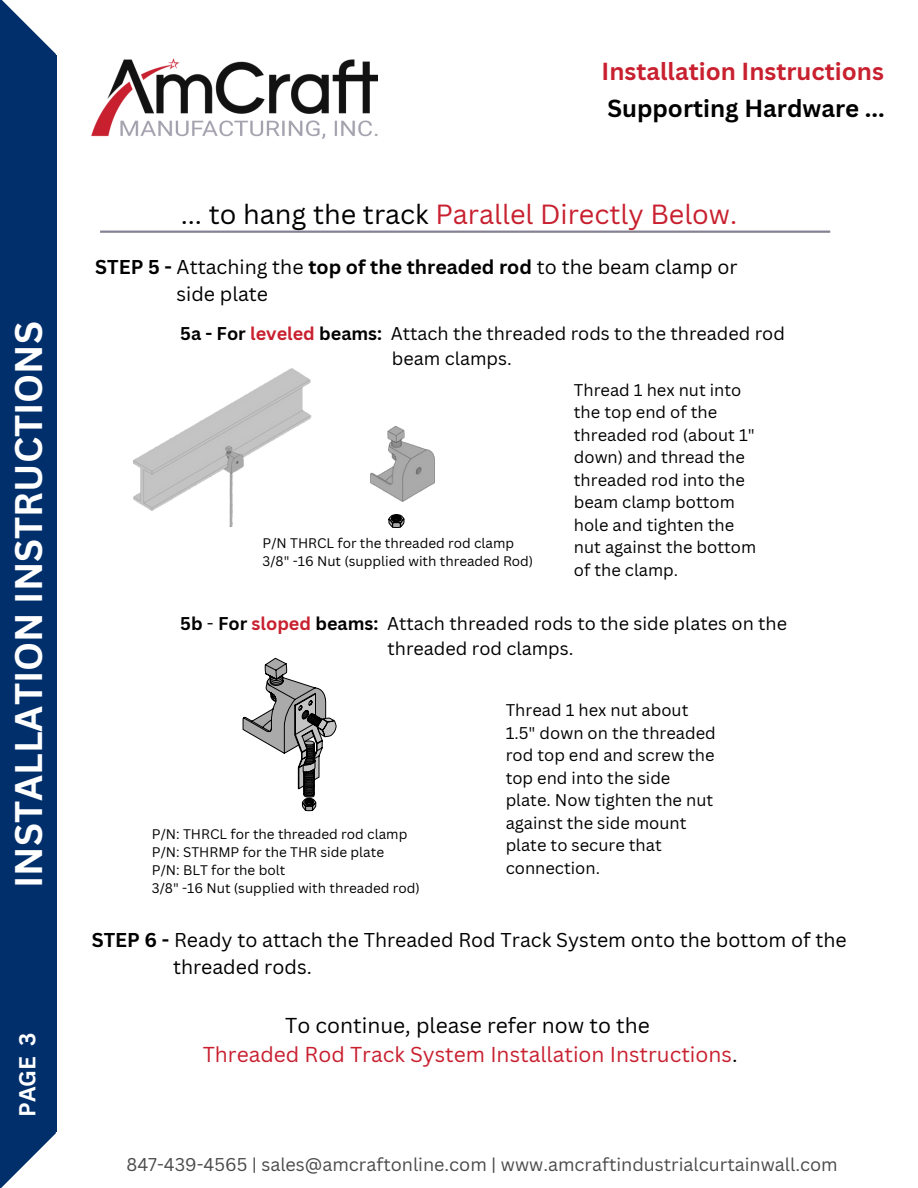
<style>
.page{position:relative;width:918px;height:1188px;background:#fff}
.page>*{position:absolute;margin:0;border:0;box-sizing:border-box;transform-origin:0 0}
.t1{font:700 37.5px "Canva Sans";color:#fff}
.t2{font:27px "Canva Sans";color:#c8202f}
.t3{font:700 24px "Canva Sans";color:#c8202f}
.t4{font:700 24px "Canva Sans";color:#000}
.t5{font:700 22.5px "Canva Sans";color:#fff}
.t6{font:21px "Canva Sans";color:#c8202f}
.t7{font:21px "Canva Sans";color:#000}
.t8{font:19.5px "Canva Sans";color:#000}
.t9{font:18px "Canva Sans";color:#000}
.t10{font:18px "Canva Sans";color:#4b4b4b}
.t11{font:16.5px/22.5px "Canva Sans";color:#000}
.t12{font:13.5px "Canva Sans";color:#000}
.s1{color:#000}
.s2{font-weight:700}
.s3{font-weight:700;color:#c8202f}
</style>
<div class="page">
<svg style="left:243px;top:658px;width:93px;height:153px"></svg>
<img style="left:371px;top:427px;width:64px;height:74px">
<img style="left:133px;top:369px;width:179px;height:157px">
<svg style="left:389px;top:515px;width:15px;height:13px"></svg>
<hr style="left:100px;top:231px;width:730px;height:2px;background:#868294">
<img style="left:92px;top:59px;width:286px;height:80px">
<div style="left:0;top:56px;width:57px;height:1076px;background:#012f6c"></div>
<svg style="left:0;top:0;width:56px;height:56px;fill:#012f6c"></svg>
<svg style="left:0;top:1132px;width:56px;height:56px;fill:#012f6c"></svg>
<p class="t1" style="left:2px;top:888px;width:568px;rotate:-90deg">INSTALLATION INSTRUCTIONS</p>
<p class="t5" style="left:11px;top:1117px;width:86px;rotate:-90deg">PAGE 3</p>
<p class="t3" style="left:602px;top:54px;width:284px">Installation Instructions</p>
<p class="t4" style="left:607px;top:92px;width:279px">Supporting Hardware ...</p>
<p class="t2" style="left:181px;top:195px;width:558px"><span class="s1">... to hang the track</span> Parallel Directly Below.</p>
<p class="t8" style="left:95px;top:253px;width:644px"><span class="s2">STEP 5 -</span> Attaching the <span class="s2">top of the threaded rod</span> to the beam clamp or</p>
<p class="t8" style="left:176px;top:280px;width:93px">side plate</p>
<p class="t9" style="left:180px;top:321px;width:606px"><span class="s2">5a - For</span> <span class="s3">leveled</span> <span class="s2">beams:</span> Attach the threaded rods to the threaded rod</p>
<p class="t9" style="left:392px;top:346px;width:121px">beam clamps.</p>
<p class="t11" style="left:574px;top:378px;width:184px">Thread 1 hex nut into the top end of the threaded rod (about 1" down) and thread the threaded rod into the beam clamp bottom hole and tighten the nut against the bottom of the clamp.</p>
<p class="t9" style="left:180px;top:611px;width:608px"><span class="s2">5b</span> - <span class="s2">For</span> <span class="s3">sloped</span> <span class="s2">beams:</span> Attach threaded rods to the side plates on the</p>
<p class="t9" style="left:388px;top:635px;width:187px">threaded rod clamps.</p>
<p class="t12" style="left:263px;top:534px;width:253px">P/N THRCL for the threaded rod clamp</p>
<p class="t12" style="left:263px;top:552px;width:272px">3/8" -16 Nut (supplied with threaded Rod)</p>
<p class="t12" style="left:152px;top:825px;width:257px">P/N: THRCL for the threaded rod clamp</p>
<p class="t12" style="left:152px;top:843px;width:234px">P/N: STHRMP for the THR side plate</p>
<p class="t12" style="left:152px;top:861px;width:135px">P/N: BLT for the bolt</p>
<p class="t12" style="left:152px;top:879px;width:269px">3/8" -16 Nut (supplied with threaded rod)</p>
<p class="t11" style="left:506px;top:699px;width:212px">Thread 1 hex nut about<br>1.5" down on the threaded rod top end and screw the top end into the side plate. Now tighten the nut against the side mount plate to secure that connection.</p>
<p class="t8" style="left:92px;top:926px;width:756px"><span class="s2">STEP 6 -</span> Ready to attach the Threaded Rod Track System onto the bottom of the</p>
<p class="t8" style="left:173px;top:953px;width:140px">threaded rods.</p>
<p class="t7" style="left:285px;top:1011px;width:366px">To continue, please refer now to the</p>
<p class="t6" style="left:203px;top:1040px;width:536px">Threaded Rod Track System Installation Instructions<span class="s1">.</span></p>
<p class="t10" style="left:127px;top:1152px;width:713px">847-439-4565 | sales@amcraftonline.com | www.amcraftindustrialcurtainwall.com</p>
</div>
